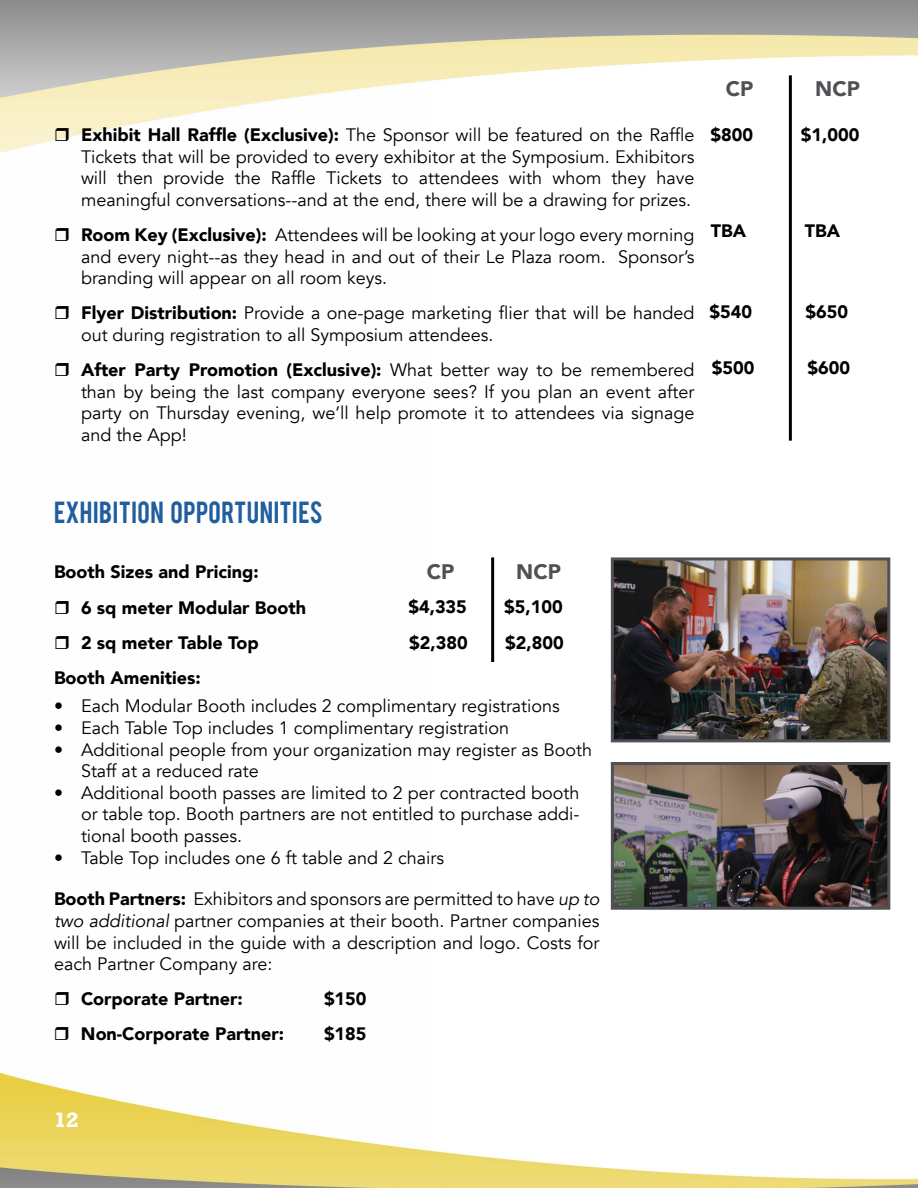
<style>
.page{position:relative;width:918px;height:1188px;background:#fff}
.page>*{position:absolute;margin:0;border:0;box-sizing:border-box;transform-origin:0 0}
.t1{font:24px "Bebas";letter-spacing:.02em;color:#215e9e}
.t2{font:900 21px "Avenir";color:#505055}
.t3{font:700 19.5px "Rockwell";color:#fff}
.t4{font:18px/21.6px "Avenir";color:#000;text-align:justify}
.t5{font:900 18px "Avenir";color:#000}
.s1{font-weight:900}
.s2{font-style:italic}
</style>
<div class="page">
<img style="left:0;top:0;width:918px;height:1188px">
<hr style="left:789px;top:75px;width:3px;height:366px;background:#000">
<hr style="left:579px;top:499px;width:3px;height:152px;background:#fff">
<hr style="left:491px;top:557px;width:3px;height:105px;background:#000">
<img style="left:615px;top:561px;width:271px;height:177px">
<div style="left:611px;top:557px;width:279px;height:185px;border:3px solid #505055"></div>
<img style="left:615px;top:766px;width:271px;height:140px">
<div style="left:611px;top:762px;width:279px;height:148px;border:3px solid #505055"></div>
<svg style="left:56px;top:128px;width:13px;height:13px"></svg>
<svg style="left:56px;top:228px;width:13px;height:13px"></svg>
<svg style="left:56px;top:306px;width:13px;height:13px"></svg>
<svg style="left:56px;top:363px;width:13px;height:13px"></svg>
<svg style="left:56px;top:992px;width:13px;height:13px"></svg>
<svg style="left:56px;top:1027px;width:13px;height:13px"></svg>
<svg style="left:56px;top:600px;width:13px;height:14px"></svg>
<svg style="left:56px;top:635px;width:13px;height:14px"></svg>
<p class="t4" style="left:81px;top:124px;width:615px"><span class="s1">Exhibit Hall Raffle (Exclusive):</span> The Sponsor will be featured on the Raffle Tickets that will be provided to every exhibitor at the Symposium. Exhibitors will then provide the Raffle Tickets to attendees with whom they have meaningful conversations--and at the end, there will be a drawing for prizes.</p>
<p class="t4" style="left:81px;top:224px;width:615px"><span class="s1">Room Key (Exclusive):</span> Attendees will be looking at your logo every morning and every night--as they head in and out of their Le Plaza room. Sponsor’s branding will appear on all room keys.</p>
<p class="t4" style="left:81px;top:303px;width:615px"><span class="s1">Flyer Distribution:</span> Provide a one-page marketing flier that will be handed out during registration to all Symposium attendees.</p>
<p class="t4" style="left:81px;top:359px;width:615px"><span class="s1">After Party Promotion (Exclusive):</span> What better way to be remembered than by being the last company everyone sees? If you plan an event after party on Thursday evening, we’ll help promote it to attendees via signage and the App!</p>
<p class="t2" style="left:726px;top:71px;width:29px">CP</p>
<p class="t2" style="left:815px;top:71px;width:46px">NCP</p>
<p class="t5" style="left:710px;top:119px;width:44px">$800</p>
<p class="t5" style="left:801px;top:119px;width:60px">$1,000</p>
<p class="t5" style="left:711px;top:215px;width:37px">TBA</p>
<p class="t5" style="left:805px;top:215px;width:37px">TBA</p>
<p class="t5" style="left:710px;top:297px;width:44px">$540</p>
<p class="t5" style="left:805px;top:297px;width:44px">$650</p>
<p class="t5" style="left:712px;top:352px;width:44px">$500</p>
<p class="t5" style="left:808px;top:352px;width:44px">$600</p>
<h1 class="t1" style="left:54px;top:495px;width:270px">EXHIBITION OPPORTUNITIES</h1>
<p class="t5" style="left:54px;top:557px;width:206px">Booth Sizes and Pricing:</p>
<p class="t5" style="left:81px;top:592px;width:227px">6 sq meter Modular Booth</p>
<p class="t5" style="left:81px;top:627px;width:179px">2 sq meter Table Top</p>
<p class="t5" style="left:54px;top:662px;width:148px">Booth Amenities:</p>
<p class="t2" style="left:427px;top:554px;width:29px">CP</p>
<p class="t2" style="left:516px;top:554px;width:46px">NCP</p>
<p class="t5" style="left:408px;top:592px;width:60px">$4,335</p>
<p class="t5" style="left:504px;top:592px;width:60px">$5,100</p>
<p class="t5" style="left:409px;top:627px;width:60px">$2,380</p>
<p class="t5" style="left:505px;top:627px;width:60px">$2,800</p>
<p class="t4" style="left:54px;top:696px;width:507px">• Each Modular Booth includes 2 complimentary registrations</p>
<p class="t4" style="left:54px;top:717px;width:457px">• Each Table Top includes 1 complimentary registration</p>
<p class="t4" style="left:81px;top:739px;width:513px;text-indent:-27px">• Additional people from your organization may register as Booth<br>Staff at a reduced rate</p>
<p class="t4" style="left:81px;top:782px;width:500px;text-indent:-27px">• Additional booth passes are limited to 2 per contracted booth or table top. Booth partners are not entitled to purchase addi&shy;tional booth passes.</p>
<p class="t4" style="left:54px;top:847px;width:392px">• Table Top includes one 6 ft table and 2 chairs</p>
<p class="t4" style="left:54px;top:889px;width:547px"><span class="s1">Booth Partners:</span> Exhibitors and sponsors are permitted to have <span class="s2">up to two additional</span> partner companies at their booth. Partner companies will be included in the guide with a description and logo. Costs for each Partner Company are:</p>
<p class="t5" style="left:81px;top:984px;width:163px">Corporate Partner:</p>
<p class="t5" style="left:324px;top:984px;width:44px">$150</p>
<p class="t5" style="left:81px;top:1019px;width:205px">Non-Corporate Partner:</p>
<p class="t5" style="left:324px;top:1019px;width:44px">$185</p>
<p class="t3" style="left:54px;top:1108px;width:26px">12</p>
</div>
